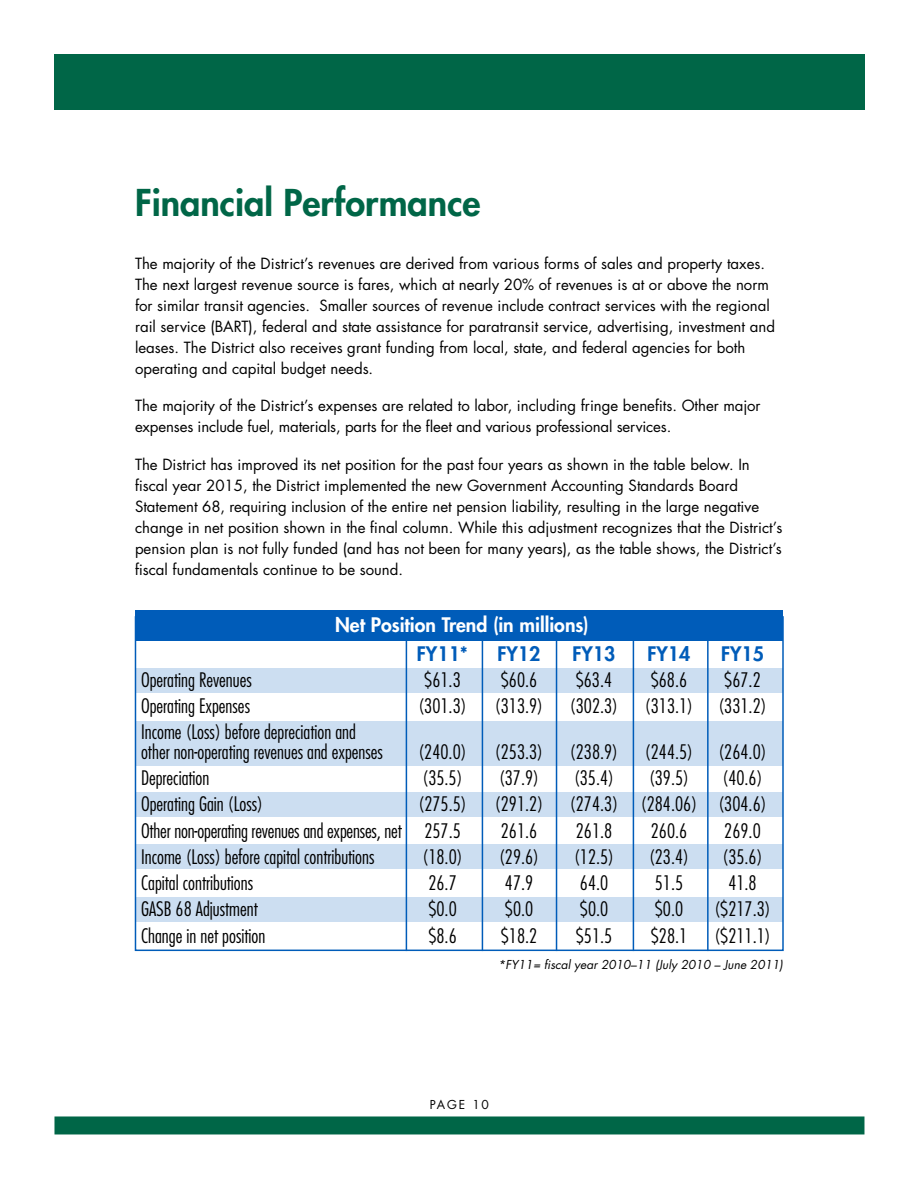
<style>
.page{position:relative;width:918px;height:1188px;background:#fff}
.page>*{position:absolute;margin:0;border:0;box-sizing:border-box;transform-origin:0 0}
.t1{font:800 36px "Futura Std";color:#006647}
.t2{font:300 condensed 19.5px/19.5px "Futura Std";color:#000}
.t3{font:800 19.5px "Futura Std";color:#fff}
.t4{font:800 19.5px "Futura Std";color:#005cb9}
.t5{font:15px/21px "Futura Std";color:#000}
.t6{font:italic 12px "Futura Std";color:#000}
.t7{font:12px "Futura Std";letter-spacing:.15em;color:#000}
</style>
<div class="page">
<div style="left:54px;top:54px;width:810px;height:56px;background:#006647"></div>
<div style="left:54px;top:1116px;width:810px;height:18px;background:#006647"></div>
<div style="left:135px;top:610px;width:648px;height:30px;background:#005cb9"></div>
<div style="left:135px;top:668px;width:648px;height:25px;background:#ccdef1"></div>
<div style="left:135px;top:721px;width:648px;height:44px;background:#ccdef1"></div>
<div style="left:135px;top:792px;width:648px;height:25px;background:#ccdef1"></div>
<div style="left:135px;top:844px;width:648px;height:25px;background:#ccdef1"></div>
<div style="left:135px;top:897px;width:648px;height:25px;background:#ccdef1"></div>
<div style="left:135px;top:616px;width:649px;height:335px;border:2px solid #005cb9"></div>
<hr style="left:707px;top:618px;width:2px;height:333px;background:#005cb9">
<hr style="left:633px;top:618px;width:1px;height:333px;background:#005cb9">
<hr style="left:556px;top:618px;width:1px;height:333px;background:#005cb9">
<hr style="left:482px;top:618px;width:1px;height:333px;background:#005cb9">
<hr style="left:406px;top:618px;width:1px;height:333px;background:#005cb9">
<h1 class="t1" style="left:135px;top:180px;width:347px">Financial Performance</h1>
<p class="t5" style="left:135px;top:253px;width:642px">The majority of the District’s revenues are derived from various forms of sales and property taxes.<br>The next largest revenue source is fares, which at nearly 20% of revenues is at or above the norm for similar transit agencies. Smaller sources of revenue include contract services with the regional rail service (BART), federal and state assistance for paratransit service, advertising, investment and leases. The District also receives grant funding from local, state, and federal agencies for both operating and capital budget needs.</p>
<p class="t5" style="left:135px;top:396px;width:627px">The majority of the District’s expenses are related to labor, including fringe benefits. Other major expenses include fuel, materials, parts for the fleet and various professional services.</p>
<p class="t5" style="left:135px;top:454px;width:649px">The District has improved its net position for the past four years as shown in the table below. In fiscal year 2015, the District implemented the new Government Accounting Standards Board Statement 68, requiring inclusion of the entire net pension liability, resulting in the large negative change in net position shown in the final column. While this adjustment recognizes that the District’s pension plan is not fully funded (and has not been for many years), as the table shows, the District’s fiscal fundamentals continue to be sound.</p>
<h2 class="t3" style="left:335px;top:612px;width:255px">Net Position Trend (in millions)</h2>
<h2 class="t4" style="left:417px;top:641px;width:53px">FY11*</h2>
<h2 class="t4" style="left:498px;top:641px;width:45px">FY12</h2>
<h2 class="t4" style="left:572px;top:641px;width:45px">FY13</h2>
<h2 class="t4" style="left:647px;top:641px;width:45px">FY14</h2>
<h2 class="t4" style="left:721px;top:641px;width:45px">FY15</h2>
<h2 class="t2" style="left:141px;top:670px;width:112px">Operating Revenues</h2>
<h2 class="t2" style="left:424px;top:670px;width:38px">$61.3</h2>
<h2 class="t2" style="left:501px;top:670px;width:38px">$60.6</h2>
<h2 class="t2" style="left:576px;top:670px;width:38px">$63.4</h2>
<h2 class="t2" style="left:651px;top:670px;width:38px">$68.6</h2>
<h2 class="t2" style="left:724px;top:670px;width:38px">$67.2</h2>
<h2 class="t2" style="left:141px;top:696px;width:111px">Operating Expenses</h2>
<h2 class="t2" style="left:418px;top:696px;width:50px">(301.3)</h2>
<h2 class="t2" style="left:495px;top:696px;width:50px">(313.9)</h2>
<h2 class="t2" style="left:570px;top:696px;width:50px">(302.3)</h2>
<h2 class="t2" style="left:645px;top:696px;width:50px">(313.1)</h2>
<h2 class="t2" style="left:718px;top:696px;width:50px">(331.2)</h2>
<h2 class="t2" style="left:141px;top:723px;width:243px">Income (Loss) before depreciation and other non-operating revenues and expenses</h2>
<h2 class="t2" style="left:418px;top:742px;width:50px">(240.0)</h2>
<h2 class="t2" style="left:495px;top:742px;width:50px">(253.3)</h2>
<h2 class="t2" style="left:570px;top:742px;width:50px">(238.9)</h2>
<h2 class="t2" style="left:645px;top:742px;width:50px">(244.5)</h2>
<h2 class="t2" style="left:718px;top:742px;width:50px">(264.0)</h2>
<h2 class="t2" style="left:141px;top:768px;width:70px">Depreciation</h2>
<h2 class="t2" style="left:423px;top:768px;width:42px">(35.5)</h2>
<h2 class="t2" style="left:499px;top:768px;width:42px">(37.9)</h2>
<h2 class="t2" style="left:574px;top:768px;width:42px">(35.4)</h2>
<h2 class="t2" style="left:649px;top:768px;width:42px">(39.5)</h2>
<h2 class="t2" style="left:723px;top:768px;width:42px">(40.6)</h2>
<h2 class="t2" style="left:141px;top:795px;width:124px">Operating Gain (Loss)</h2>
<h2 class="t2" style="left:418px;top:795px;width:50px">(275.5)</h2>
<h2 class="t2" style="left:495px;top:795px;width:50px">(291.2)</h2>
<h2 class="t2" style="left:570px;top:795px;width:198px">(274.3) (284.06) (304.6)</h2>
<h2 class="t2" style="left:141px;top:821px;width:321px">Other non-operating revenues and expenses, net 257.5</h2>
<h2 class="t2" style="left:501px;top:821px;width:38px">261.6</h2>
<h2 class="t2" style="left:576px;top:821px;width:38px">261.8</h2>
<h2 class="t2" style="left:651px;top:821px;width:38px">260.6</h2>
<h2 class="t2" style="left:724px;top:821px;width:38px">269.0</h2>
<h2 class="t2" style="left:141px;top:847px;width:235px">Income (Loss) before capital contributions</h2>
<h2 class="t2" style="left:423px;top:847px;width:42px">(18.0)</h2>
<h2 class="t2" style="left:499px;top:847px;width:42px">(29.6)</h2>
<h2 class="t2" style="left:574px;top:847px;width:42px">(12.5)</h2>
<h2 class="t2" style="left:649px;top:847px;width:42px">(23.4)</h2>
<h2 class="t2" style="left:723px;top:847px;width:42px">(35.6)</h2>
<h2 class="t2" style="left:141px;top:873px;width:114px">Capital contributions</h2>
<h2 class="t2" style="left:428px;top:873px;width:30px">26.7</h2>
<h2 class="t2" style="left:505px;top:873px;width:30px">47.9</h2>
<h2 class="t2" style="left:580px;top:873px;width:30px">64.0</h2>
<h2 class="t2" style="left:655px;top:873px;width:30px">51.5</h2>
<h2 class="t2" style="left:728px;top:873px;width:30px">41.8</h2>
<h2 class="t2" style="left:141px;top:900px;width:118px">GASB 68 Adjustment</h2>
<h2 class="t2" style="left:428px;top:900px;width:30px">$0.0</h2>
<h2 class="t2" style="left:505px;top:900px;width:30px">$0.0</h2>
<h2 class="t2" style="left:580px;top:900px;width:30px">$0.0</h2>
<h2 class="t2" style="left:655px;top:900px;width:30px">$0.0</h2>
<h2 class="t2" style="left:714px;top:900px;width:58px">($217.3)</h2>
<h2 class="t2" style="left:141px;top:926px;width:126px">Change in net position</h2>
<h2 class="t2" style="left:428px;top:926px;width:30px">$8.6</h2>
<h2 class="t2" style="left:501px;top:926px;width:38px">$18.2</h2>
<h2 class="t2" style="left:576px;top:926px;width:38px">$51.5</h2>
<h2 class="t2" style="left:651px;top:926px;width:38px">$28.1</h2>
<h2 class="t2" style="left:714px;top:926px;width:58px">($211.1)</h2>
<p class="t6" style="left:498px;top:957px;width:286px">*FY11= fiscal year 2010–11 (July 2010 – June 2011)</p>
<p class="t7" style="left:430px;top:1097px;width:60px">PAGE 10</p>
</div>
